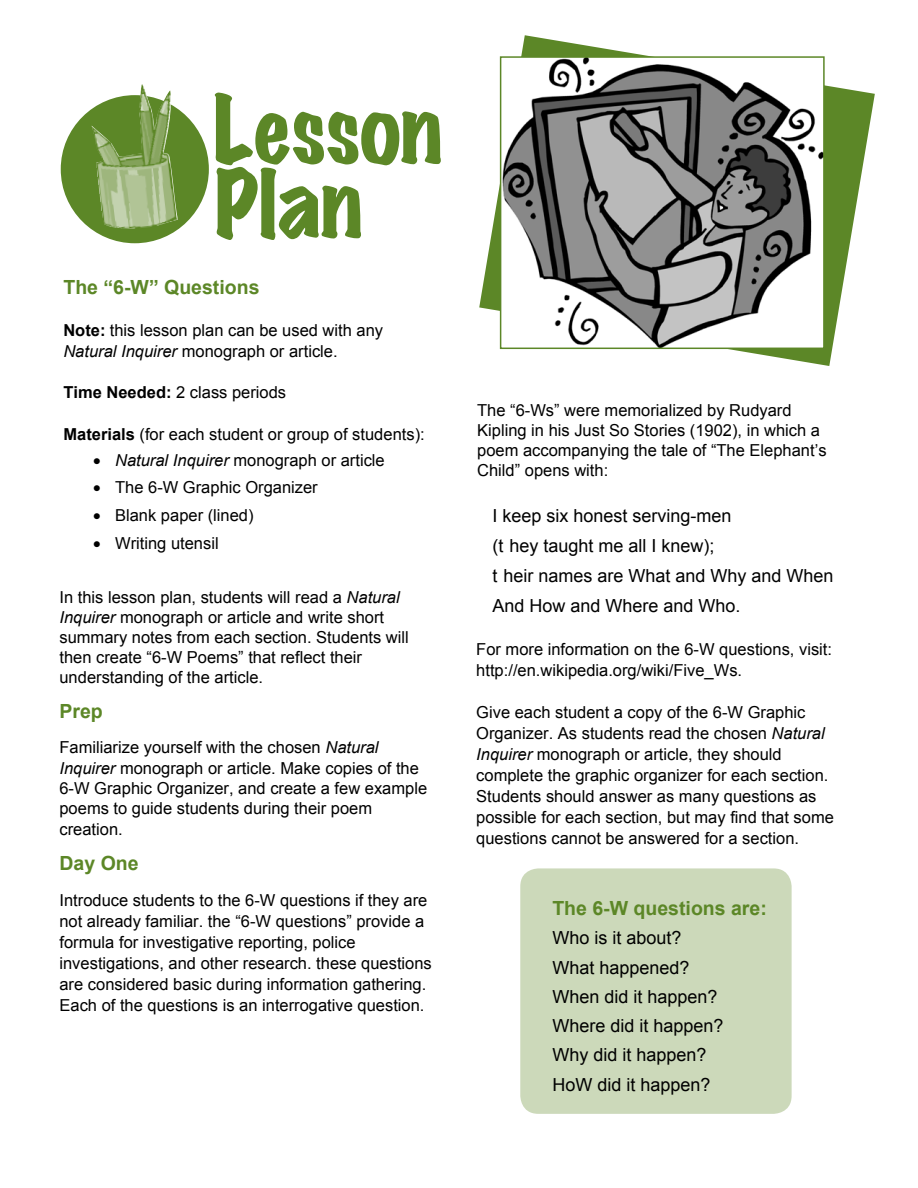
<style>
.page{position:relative;width:918px;height:1188px;background:#fff}
.page>*{position:absolute;margin:0;border:0;box-sizing:border-box;transform-origin:0 0}
.t1{font:expanded 84px/74.2px "Marker Felt";color:#5c8727}
.t2{font:700 19.5px "Arial";color:#5c8727}
.t3{font:700 19.5px "Arial";color:#5c8727}
.t4{font:18px/29.2px "Arial";color:#000}
.t5{font:16.5px/21px "Arial";color:#000}
.t6{font:16.5px/19.8px "Arial";color:#000}
.t7{font:italic 16.5px "Arial";color:#000}
.s1{font-weight:700}
.s2{font-style:italic}
.s3{font-style:inherit}
.s4{font-style:normal}
</style>
<div class="page">
<div style="left:520px;top:868px;width:272px;height:246px;background:#ccd9ba;border-radius:18px"></div>
<div style="left:534px;top:381px;width:274px;height:248px;border:3px solid #fff;border-radius:18px"></div>
<svg style="left:479px;top:35px;width:396px;height:331px"></svg>
<div style="left:61px;top:95px;width:148px;height:148px;background:#5c8727;border-radius:50%"></div>
<img style="left:92px;top:85px;width:86px;height:144px">
<img style="left:503px;top:59px;width:319px;height:287px">
<div style="left:500px;top:56px;width:325px;height:293px;border:2px solid #5c8727"></div>
<h1 class="t1" style="left:213px;top:97px;width:231px">Lesson<br>Plan</h1>
<p class="t2" style="left:63px;top:274px;width:198px">The “6-W” Questions</p>
<p class="t5" style="left:63px;top:320px;width:321px"><span class="s1">Note:</span> this lesson plan can be used with any<br><span class="s2">Natural Inquirer</span> <span class="s3">monograph or</span> article.</p>
<p class="t5" style="left:63px;top:382px;width:224px"><span class="s1">Time Needed:</span> 2 class periods</p>
<p class="t6" style="left:63px;top:424px;width:363px"><span class="s1">Materials</span> (for each student or group of students):</p>
<p class="t7" style="left:93px;top:449px;width:293px">• Natural Inquirer <span class="s4">monograph or</span> <span class="s4">article</span></p>
<p class="t6" style="left:93px;top:478px;width:226px">• The 6-W Graphic Organizer</p>
<p class="t6" style="left:93px;top:506px;width:162px">• Blank paper (lined)</p>
<p class="t6" style="left:93px;top:533px;width:127px">• Writing utensil</p>
<p class="t6" style="left:59px;top:588px;width:351px">In this lesson plan, students will read a <span class="s2">Natural Inquirer</span> monograph or article and write short summary notes from each section. Students will then create “6-W Poems” that reflect their understanding of the article.</p>
<p class="t3" style="left:59px;top:698px;width:45px">Prep</p>
<p class="t6" style="left:59px;top:737px;width:369px;line-height:20.4px">Familiarize yourself with the chosen <span class="s2">Natural Inquirer</span> monograph or article. Make copies of the 6-W Graphic Organizer, and create a few example poems to guide students during their poem creation.</p>
<p class="t3" style="left:59px;top:851px;width:81px">Day One</p>
<p class="t5" style="left:59px;top:890px;width:374px">I<span class="s3">ntroduce students to the 6-W questions i</span>f <span class="s3">they</span> are not already familiar<span class="s3">.</span> the “6-W questions” provide a formula <span class="s3">for</span> investigative reporting, police investigations, and <span class="s3">other</span> research. these questions are <span class="s3">considered</span> basic <span class="s3">during</span> information gathering.<br>Each of the questions is an interrogative question.</p>
<p class="t6" style="left:477px;top:401px;width:351px">The “6-Ws” were memorialized by Rudyard Kipling in his Just So Stories (1902), in which a poem accompanying the tale of “The Elephant’s Child” opens with:</p>
<p class="t4" style="left:492px;top:501px;width:343px;line-height:30px">I keep six honest serving-men<br>(T hey taught me all I knew);<br>T heir names are What and Why and When<br>And How and Where and Who.</p>
<p class="t6" style="left:476px;top:640px;width:357px">For more information on the 6-W questions, visit:</p>
<p class="t5" style="left:476px;top:660px;width:267px">http://en.wikipedia.org/wiki/Five_Ws.</p>
<p class="t5" style="left:476px;top:702px;width:359px">Give each student a copy of the <span class="s3">6-W G</span>raphic <span class="s3">O</span>rganizer. As students read the <span class="s3">chosen</span> <span class="s2">Natural Inquirer</span> <span class="s3">monograph or</span> article, <span class="s3">they should </span>complete the graphic organizer for each section.<br>Students should answer as many questions as possible for each section, but may <span class="s3">find that some questions cannot be answered for a</span> section.</p>
<p class="t2" style="left:552px;top:895px;width:216px">The <span class="s3">6-</span>W questions are:</p>
<p class="t4" style="left:552px;top:924px;width:173px">Who is it about?<br>What happened?<br>When did it happen?<br>Where did it happen?<br>Why did it happen?<br>HoW did it happen?</p>
</div>
